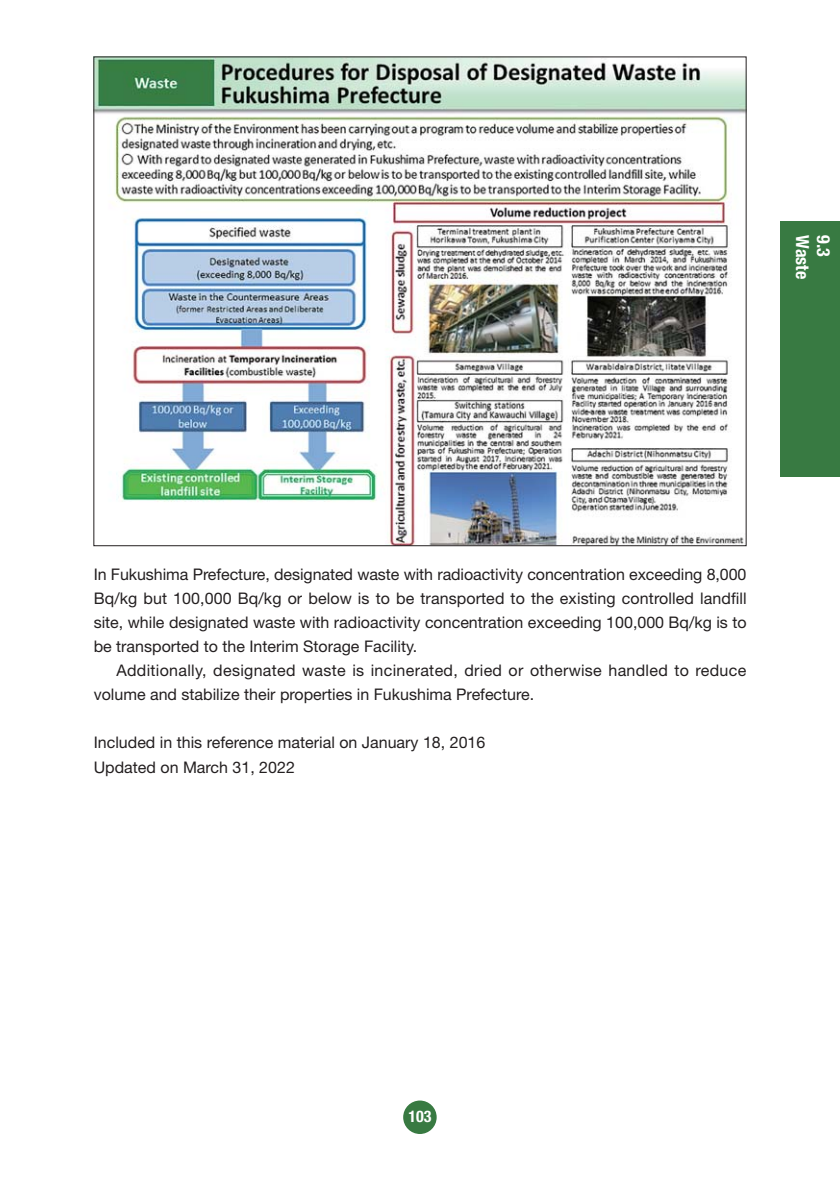
<style>
.page{position:relative;width:840px;height:1191px;background:#fff}
.page>*{position:absolute;margin:0;border:0;box-sizing:border-box;transform-origin:0 0}
.t1{font:700 condensed 18px "Helvetica Neue LT Std";color:#fff}
.t2{font:16px/24px "Helvetica Neue LT Std";color:#231f20;text-align:justify}
.t3{font:16px/24px "Helvetica Neue LT Std";letter-spacing:.02em;color:#231f20}
.t4{font:700 condensed 16px "Helvetica Neue LT Std";color:#fff}
</style>
<div class="page">
<div style="left:780px;top:221px;width:59px;height:255px;background:#387a42"></div>
<div style="left:403px;top:1100px;width:33px;height:34px;background:#387a42;border-radius:50%"></div>
<img style="left:96px;top:59px;width:648px;height:485px">
<p class="t1" style="left:808px;top:235px;width:45px;rotate:90deg">Waste</p>
<p class="t1" style="left:829px;top:235px;width:23px;rotate:90deg">9.3</p>
<p class="t2" style="left:94px;top:564px;width:654px">In Fukushima Prefecture, designated waste with radioactivity concentration exceeding 8,000<br>Bq/kg but 100,000 Bq/kg or below is to be transported to the existing controlled landfill site, while designated waste with radioactivity concentration exceeding 100,000 Bq/kg is to be transported to the Interim Storage Facility.</p>
<p class="t3" style="left:94px;top:660px;width:653px;text-indent:23px">Additionally, designated waste is incinerated, dried or otherwise handled to reduce volume and stabilize their properties in Fukushima Prefecture.</p>
<p class="t2" style="left:94px;top:732px;width:393px">Included in this reference material on January 18, 2016<br>Updated on March 31, 2022</p>
<p class="t4" style="left:408px;top:1110px;width:25px">103</p>
</div>
